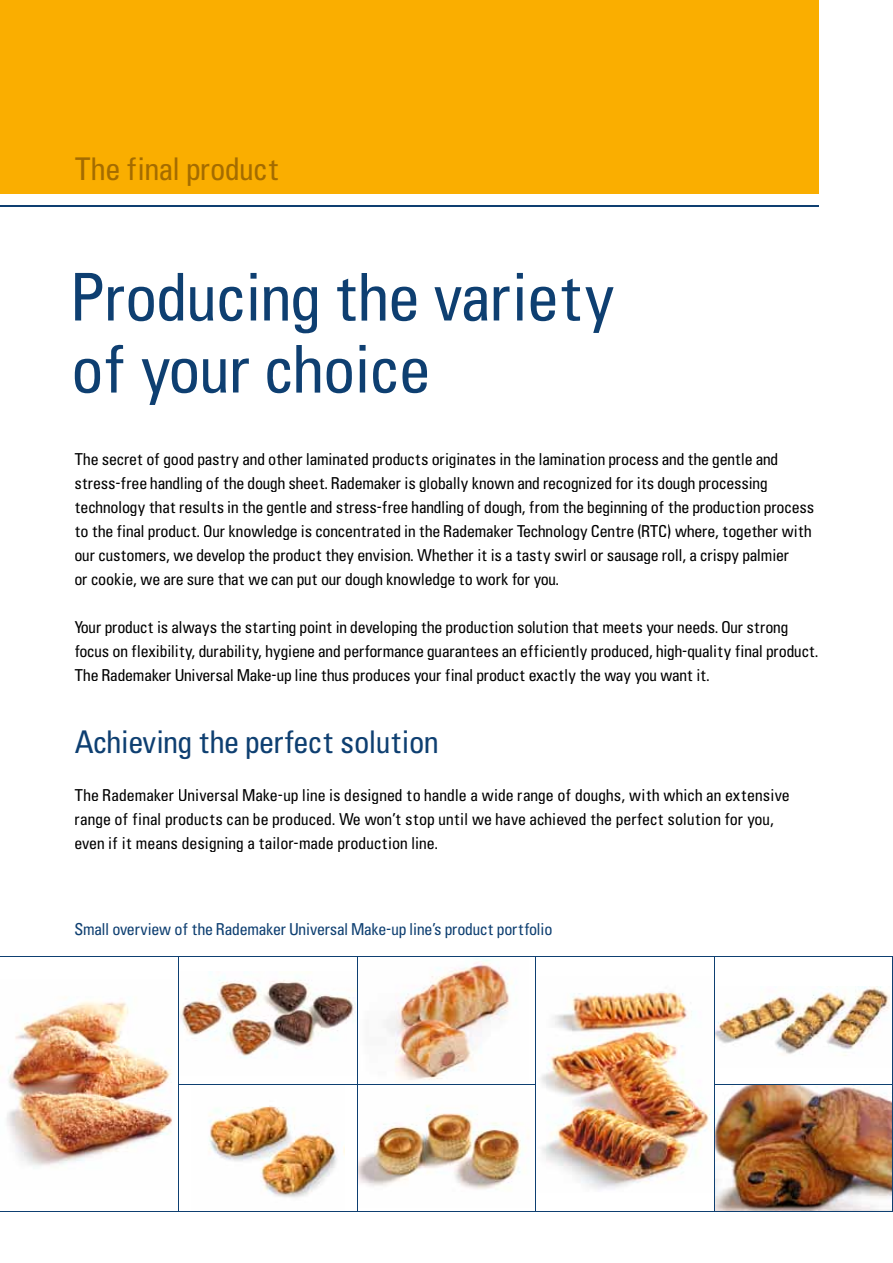
<style>
.page{position:relative;width:893px;height:1263px;background:#fff}
.page>*{position:absolute;margin:0;border:0;box-sizing:border-box;transform-origin:0 0}
.t1{font:60px/72px "Uniform C57";color:#0e3f71}
.t2{font:28.5px "Uniform C57";color:#0e3f71}
.t3{font:28.5px "Uniform C57";color:#a46c00}
.t4{font:15px/24px "Uniform C57";color:#000}
.t5{font:15px "Uniform C57";color:#0e3f71}
</style>
<div class="page">
<div style="left:0;top:0;width:819px;height:193px;background:#faae00"></div>
<hr style="left:0;top:205px;width:819px;height:2px;background:#0e3f71">
<img style="left:0;top:997px;width:172px;height:172px">
<img style="left:179px;top:972px;width:177px;height:86px">
<img style="left:358px;top:1105px;width:165px;height:85px">
<img style="left:715px;top:986px;width:175px;height:70px">
<img style="left:541px;top:992px;width:169px;height:198px">
<img style="left:209px;top:1106px;width:135px;height:92px">
<img style="left:386px;top:959px;width:126px;height:121px">
<img style="left:715px;top:1085px;width:177px;height:126px">
<hr style="left:0;top:956px;width:893px;height:1px;background:#0e3f71">
<hr style="left:179px;top:1084px;width:357px;height:1px;background:#0e3f71">
<hr style="left:714px;top:1084px;width:179px;height:1px;background:#0e3f71">
<hr style="left:0;top:1211px;width:893px;height:1px;background:#0e3f71">
<hr style="left:178px;top:957px;width:1px;height:255px;background:#0e3f71">
<hr style="left:357px;top:957px;width:1px;height:255px;background:#0e3f71">
<hr style="left:535px;top:957px;width:1px;height:255px;background:#0e3f71">
<hr style="left:714px;top:957px;width:1px;height:255px;background:#0e3f71">
<hr style="left:892px;top:957px;width:1px;height:255px;background:#0e3f71">
<h2 class="t3" style="left:74px;top:144px;width:206px">The final product</h2>
<h1 class="t1" style="left:71px;top:255px;width:545px">Producing the variety of your choice</h1>
<p class="t4" style="left:74px;top:445px;width:741px">The secret of good pastry and other laminated products originates in the lamination process and the gentle and stress-free handling of the dough sheet. Rademaker is globally known and recognized for its dough processing technology that results in the gentle and stress-free handling of dough, from the beginning of the production process to the final product. our knowledge is concentrated in the Rademaker Technology centre (RTc) where, together with our customers, we develop the product they envision. Whether it is a tasty swirl or sausage roll, a crispy palmier<br>or cookie, we are sure that we can put our dough knowledge to work for you.</p>
<p class="t4" style="left:74px;top:613px;width:745px">Your product is always the starting point in developing the production solution that meets your needs. our strong focus on flexibility, durability, hygiene and performance guarantees an efficiently produced, high-quality final product.<br>The Rademaker universal Make-up line thus produces your final product exactly the way you want it.</p>
<h2 class="t2" style="left:74px;top:716px;width:365px">achieving the perfect solution</h2>
<p class="t4" style="left:74px;top:781px;width:716px">The Rademaker universal Make-up line is designed to handle a wide range of doughs, with which an extensive range of final products can be produced. We won’t stop until we have achieved the perfect solution for you, even if it means designing a tailor-made production line.</p>
<p class="t5" style="left:74px;top:916px;width:479px">small overview of the Rademaker universal Make-up line’s product portfolio</p>
</div>
